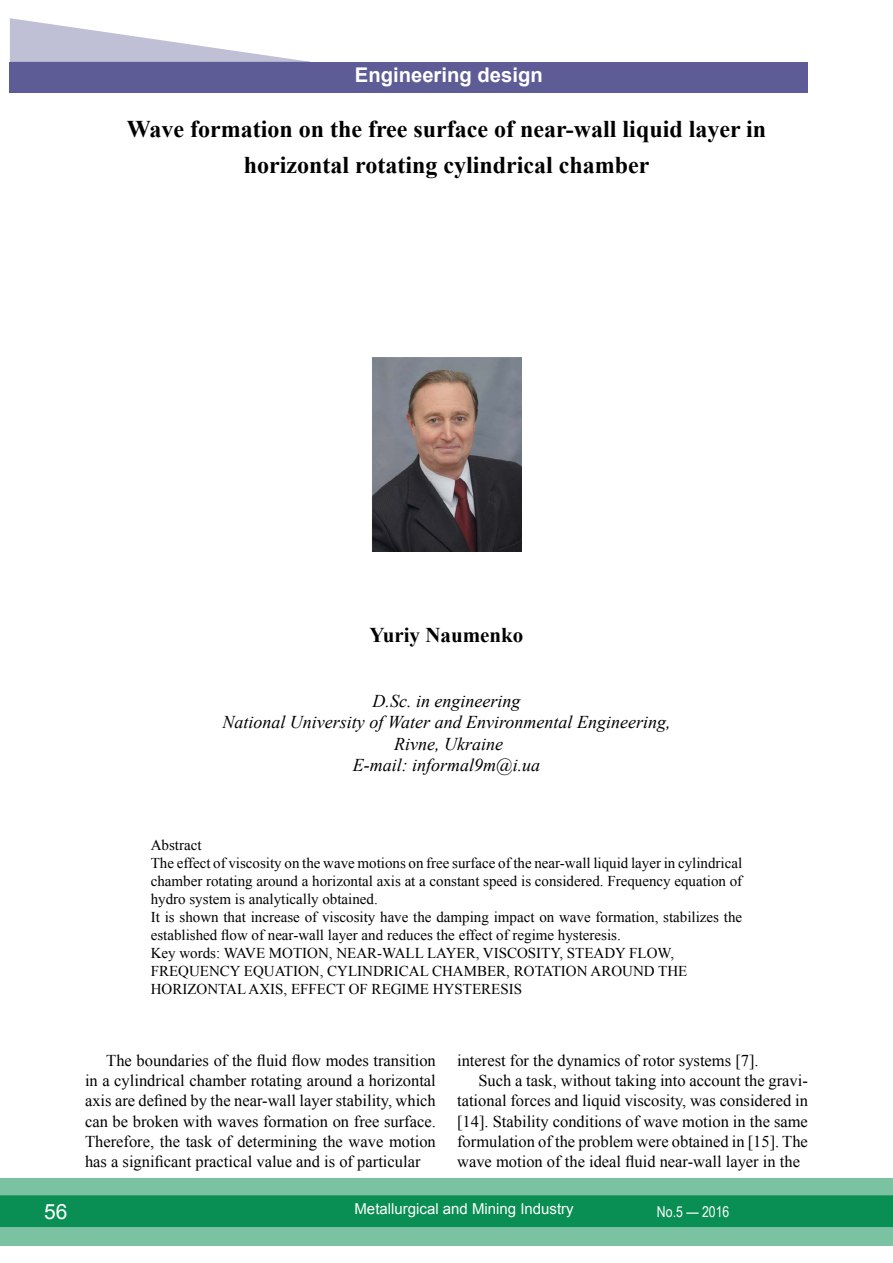
<style>
.page{position:relative;width:893px;height:1263px;background:#fff}
.page>*{position:absolute;margin:0;border:0;box-sizing:border-box;transform-origin:0 0}
.t1{font:700 24px/36px "Times New Roman";color:#000;text-align:center}
.t2{font:700 21px "Times New Roman";color:#000}
.t3{font:21px "Arial";color:#fff}
.t4{font:700 20.25px "Arial";color:#fff}
.t5{font:italic 18px/21.6px "Times New Roman";color:#000;text-align:center}
.t6{font:16.5px/20.2px "Times New Roman";color:#000;text-align:justify}
.t7{font:15px/18px "Times New Roman";color:#000}
.t8{font:15px "Arial";color:#fff}
.t9{font:15px "Arial Narrow";color:#fff}
</style>
<div class="page">
<div style="left:0;top:1178px;width:893px;height:68px;background:#7ac2a2"></div>
<div style="left:0;top:1195px;width:893px;height:32px;background:#098e53;border:2px solid #098e53"></div>
<div style="left:10px;top:62px;width:798px;height:30px;background:#5e5c96"></div>
<svg style="left:10px;top:18px;width:300px;height:44px"></svg>
<img style="left:372px;top:357px;width:149px;height:195px">
<p class="t4" style="left:355px;top:62px;width:189px">Engineering design</p>
<h1 class="t1" style="left:127px;top:111px;width:641px">Wave formation on the free surface of near-wall liquid layer in horizontal rotating cylindrical chamber</h1>
<p class="t2" style="left:370px;top:620px;width:155px">Yuriy Naumenko</p>
<p class="t5" style="left:222px;top:689px;width:450px">D.Sc. in engineering<br>National University of Water and Environmental Engineering,<br>Rivne, Ukraine<br>E-mail: informal9m@i.ua</p>
<p class="t7" style="left:151px;top:835px;width:593px">Abstract<br>The effect of viscosity on the wave motions on free surface of the near-wall liquid layer in cylindrical chamber rotating around a horizontal axis at a constant speed is considered. Frequency equation of hydro system is analytically obtained.<br>It is shown that increase of viscosity have the damping impact on wave formation, stabilizes the established flow of near-wall layer and reduces the effect of regime hysteresis.<br>Key words: WAVE MOTION, NEAR-WALL LAYER, VISCOSITY, STEADY FLOW, FREQUENCY EQUATION, CYLINDRICAL CHAMBER, ROTATION AROUND THE HORIZONTAL AXIS, EFFECT OF REGIME HYSTERESIS</p>
<p class="t6" style="left:85px;top:1050px;width:352px;text-indent:21px">The boundaries of the fluid flow modes transition in a cylindrical chamber rotating around a horizontal axis are defined by the near-wall layer stability, which can be broken with waves formation on free surface.<br>Therefore, the task of determining the wave motion has a significant practical value and is of particular</p>
<p class="t6" style="left:457px;top:1050px;width:303px">interest for the dynamics of rotor systems [7].</p>
<p class="t6" style="left:478px;top:1070px;width:331px">Such a task, without taking into account the gravi-</p>
<p class="t6" style="left:457px;top:1090px;width:352px">tational forces and liquid viscosity, was considered in</p>
<p class="t6" style="left:457px;top:1111px;width:352px">[14]. Stability conditions of wave motion in the same</p>
<p class="t6" style="left:457px;top:1131px;width:352px">formulation of the problem were obtained in [15]. The</p>
<p class="t6" style="left:457px;top:1151px;width:344px">wave motion of the ideal fluid near-wall layer in the</p>
<p class="t3" style="left:44px;top:1197px;width:25px">56</p>
<p class="t8" style="left:354px;top:1199px;width:221px">Metallurgical and Mining Industry</p>
<p class="t9" style="left:657px;top:1201px;width:74px">No.5 — 2016</p>
</div>
